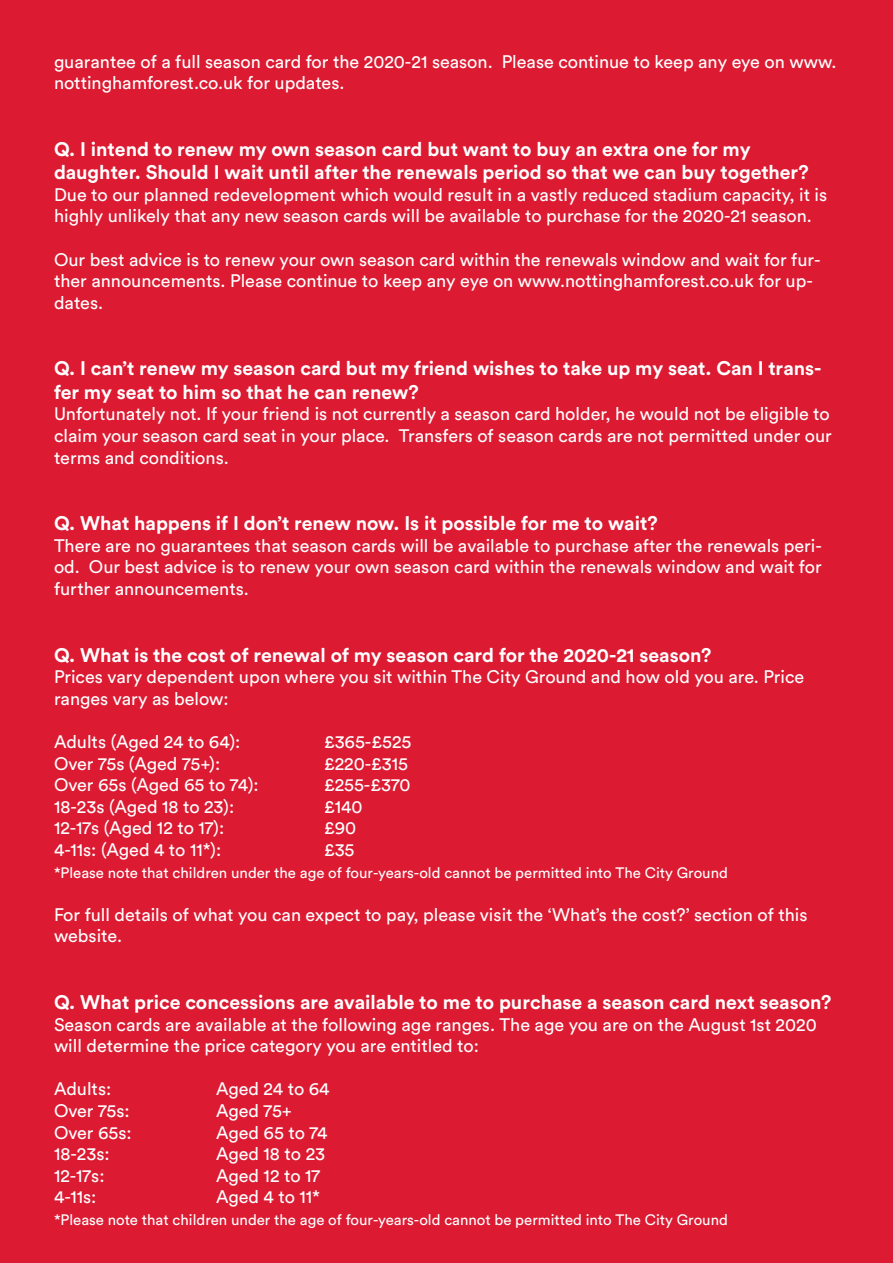
<style>
.page{position:relative;width:893px;height:1263px;background:#dc1a32}
.page>*{position:absolute;margin:0;border:0;box-sizing:border-box;transform-origin:0 0}
.t1{font:700 19.5px/23.4px "Circular Std";color:#fff}
.t2{font:18px/21.6px "Circular Std";color:#fff}
.t3{font:15px "Circular Std";color:#fff}
</style>
<div class="page">
<p class="t2" style="left:54px;top:50px;width:784px">guarantee of a full season card for the 2020-21 season. Please continue to keep any eye on www. nottinghamforest.co.uk for updates.</p>
<p class="t1" style="left:54px;top:137px;width:698px">Q. I intend to renew my own season card but want to buy an extra one for my</p>
<p class="t1" style="left:54px;top:160px;width:756px">daughter. Should I wait until after the renewals period so that we can buy together?</p>
<p class="t2" style="left:54px;top:183px;width:775px">Due to our planned redevelopment which would result in a vastly reduced stadium capacity, it is highly unlikely that any new season cards will be available to purchase for the 2020-21 season.</p>
<p class="t2" style="left:54px;top:248px;width:768px">Our best advice is to renew your own season card within the renewals window and wait for fur&shy;ther announcements. Please continue to keep any eye on www.nottinghamforest.co.uk for up&shy;dates.</p>
<p class="t1" style="left:54px;top:356px;width:769px">Q. I can’t renew my season card but my friend wishes to take up my seat. Can I trans&shy;fer my seat to him so that he can renew?</p>
<p class="t2" style="left:54px;top:403px;width:779px;text-align:justify">Unfortunately not. If your friend is not currently a season card holder, he would not be eligible to claim your season card seat in your place. Transfers of season cards are not permitted under our terms and conditions.</p>
<p class="t1" style="left:54px;top:511px;width:605px">Q. What happens if I don’t renew now. Is it possible for me to wait?</p>
<p class="t2" style="left:54px;top:534px;width:769px;text-align:justify">There are no guarantees that season cards will be available to purchase after the renewals peri&shy;od. Our best advice is to renew your own season card within the renewals window and wait for further announcements.</p>
<p class="t1" style="left:54px;top:643px;width:659px">Q. What is the cost of renewal of my season card for the 2020-21 season?</p>
<p class="t2" style="left:54px;top:666px;width:752px">Prices vary dependent upon where you sit within The City Ground and how old you are. Price ranges vary as below:</p>
<p class="t2" style="left:54px;top:731px;width:188px">Adults (Aged 24 to 64):</p>
<p class="t2" style="left:324px;top:731px;width:89px">£365-£525</p>
<p class="t2" style="left:54px;top:752px;width:168px">Over 75s (Aged 75+):</p>
<p class="t2" style="left:324px;top:752px;width:86px">£220-£315</p>
<p class="t2" style="left:54px;top:774px;width:206px">Over 65s (Aged 65 to 74):</p>
<p class="t2" style="left:324px;top:774px;width:88px">£255-£370</p>
<p class="t2" style="left:54px;top:795px;width:182px">18-23s (Aged 18 to 23):</p>
<p class="t2" style="left:324px;top:795px;width:40px">£140</p>
<p class="t2" style="left:54px;top:817px;width:172px">12-17s (Aged 12 to 17):</p>
<p class="t2" style="left:324px;top:817px;width:34px">£90</p>
<p class="t2" style="left:54px;top:839px;width:169px">4-11s: (Aged 4 to 11*):</p>
<p class="t2" style="left:324px;top:839px;width:32px">£35</p>
<p class="t3" style="left:54px;top:863px;width:675px">*Please note that children under the age of four-years-old cannot be permitted into The City Ground</p>
<p class="t2" style="left:54px;top:903px;width:755px">For full details of what you can expect to pay, please visit the ‘What’s the cost?’ section of this website.</p>
<p class="t1" style="left:54px;top:990px;width:779px">Q. What price concessions are available to me to purchase a season card next season?</p>
<p class="t2" style="left:54px;top:1013px;width:764px">Season cards are available at the following age ranges. The age you are on the August 1st 2020 will determine the price category you are entitled to:</p>
<p class="t2" style="left:54px;top:1078px;width:59px">Adults:</p>
<p class="t2" style="left:216px;top:1078px;width:115px">Aged 24 to 64</p>
<p class="t2" style="left:54px;top:1100px;width:77px">Over 75s:</p>
<p class="t2" style="left:216px;top:1100px;width:78px">Aged 75+</p>
<p class="t2" style="left:54px;top:1121px;width:79px">Over 65s:</p>
<p class="t2" style="left:216px;top:1121px;width:113px">Aged 65 to 74</p>
<p class="t2" style="left:54px;top:1143px;width:57px">18-23s:</p>
<p class="t2" style="left:216px;top:1143px;width:111px">Aged 18 to 23</p>
<p class="t2" style="left:54px;top:1164px;width:52px">12-17s:</p>
<p class="t2" style="left:216px;top:1164px;width:106px">Aged 12 to 17</p>
<p class="t2" style="left:54px;top:1186px;width:44px">4-11s:</p>
<p class="t2" style="left:216px;top:1186px;width:106px">Aged 4 to 11*</p>
<p class="t3" style="left:54px;top:1211px;width:675px">*Please note that children under the age of four-years-old cannot be permitted into The City Ground</p>
</div>
